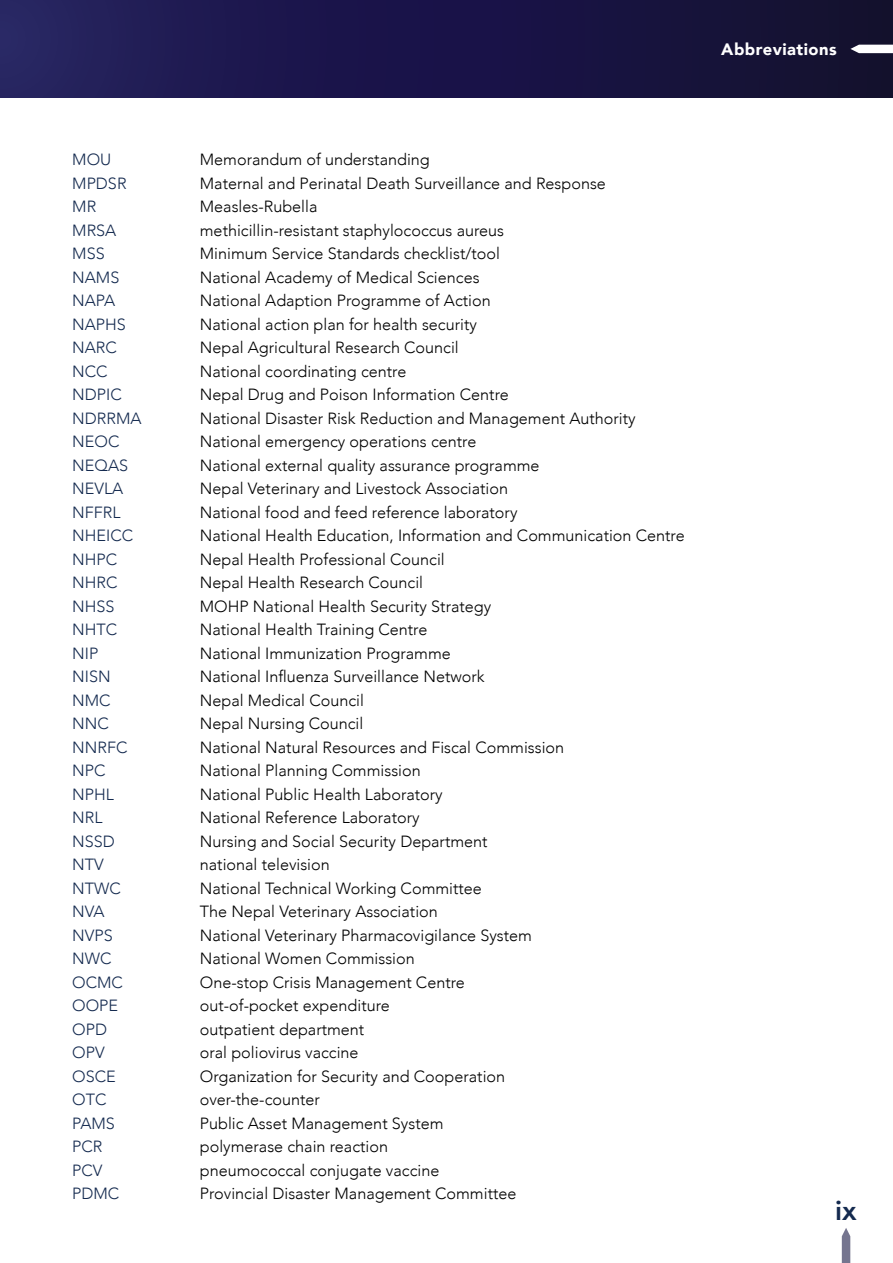
<style>
.page{position:relative;width:893px;height:1263px;background:#fff}
.page>*{position:absolute;margin:0;border:0;box-sizing:border-box;transform-origin:0 0}
.t1{font:800 27px "Avenir";color:#142a4f}
.t2{font:900 16.5px "Avenir";letter-spacing:.03em;color:#fff}
.Abbreviations{font:300 16.2px "Avenir";color:#000}
.Abbreviations-2{font:300 16.2px "Avenir";color:#142a4f}
</style>
<div class="page">
<div style="left:0;top:0;width:893px;height:98px;background:linear-gradient(to right,#241f5f,#120e2f)"></div>
<svg style="left:842px;top:1228px;width:8px;height:35px"></svg>
<svg style="left:850px;top:45px;width:43px;height:8px"></svg>
<p class="t2" style="left:721px;top:35px;width:117px">Abbreviations</p>
<p class="Abbreviations-2" style="left:72px;top:150px;width:40px">MOU</p>
<p class="Abbreviations" style="left:200px;top:150px;width:231px">Memorandum of understanding</p>
<p class="Abbreviations-2" style="left:72px;top:173px;width:56px">MPDSR</p>
<p class="Abbreviations" style="left:200px;top:173px;width:408px">Maternal and Perinatal Death Surveillance and Response</p>
<p class="Abbreviations-2" style="left:72px;top:197px;width:26px">MR</p>
<p class="Abbreviations" style="left:200px;top:197px;width:119px">Measles-Rubella</p>
<p class="Abbreviations-2" style="left:72px;top:220px;width:46px">MRSA</p>
<p class="Abbreviations" style="left:200px;top:220px;width:306px">methicillin-resistant staphylococcus aureus</p>
<p class="Abbreviations-2" style="left:72px;top:244px;width:34px">MSS</p>
<p class="Abbreviations" style="left:200px;top:244px;width:302px">Minimum Service Standards checklist/tool</p>
<p class="Abbreviations-2" style="left:72px;top:267px;width:49px">NAMS</p>
<p class="Abbreviations" style="left:200px;top:267px;width:281px">National Academy of Medical Sciences</p>
<p class="Abbreviations-2" style="left:72px;top:291px;width:44px">NAPA</p>
<p class="Abbreviations" style="left:200px;top:291px;width:292px">National Adaption Programme of Action</p>
<p class="Abbreviations-2" style="left:72px;top:314px;width:55px">NAPHS</p>
<p class="Abbreviations" style="left:200px;top:314px;width:279px">National action plan for health security</p>
<p class="Abbreviations-2" style="left:72px;top:338px;width:46px">NARC</p>
<p class="Abbreviations" style="left:200px;top:338px;width:260px">Nepal Agricultural Research Council</p>
<p class="Abbreviations-2" style="left:72px;top:361px;width:37px">NCC</p>
<p class="Abbreviations" style="left:200px;top:361px;width:208px">National coordinating centre</p>
<p class="Abbreviations-2" style="left:72px;top:385px;width:51px">NDPIC</p>
<p class="Abbreviations" style="left:200px;top:385px;width:310px">Nepal Drug and Poison Information Centre</p>
<p class="Abbreviations-2" style="left:72px;top:408px;width:71px">NDRRMA</p>
<p class="Abbreviations" style="left:200px;top:408px;width:437px">National Disaster Risk Reduction and Management Authority</p>
<p class="Abbreviations-2" style="left:72px;top:432px;width:49px">NEOC</p>
<p class="Abbreviations" style="left:200px;top:432px;width:278px">National emergency operations centre</p>
<p class="Abbreviations-2" style="left:72px;top:455px;width:57px">NEQAS</p>
<p class="Abbreviations" style="left:200px;top:455px;width:341px">National external quality assurance programme</p>
<p class="Abbreviations-2" style="left:72px;top:479px;width:53px">NEVLA</p>
<p class="Abbreviations" style="left:200px;top:479px;width:310px">Nepal Veterinary and Livestock Association</p>
<p class="Abbreviations-2" style="left:72px;top:502px;width:50px">NFFRL</p>
<p class="Abbreviations" style="left:200px;top:502px;width:319px">National food and feed reference laboratory</p>
<p class="Abbreviations-2" style="left:72px;top:526px;width:62px">NHEICC</p>
<p class="Abbreviations" style="left:200px;top:526px;width:486px">National Health Education, Information and Communication Centre</p>
<p class="Abbreviations-2" style="left:72px;top:549px;width:47px">NHPC</p>
<p class="Abbreviations" style="left:200px;top:549px;width:246px">Nepal Health Professional Council</p>
<p class="Abbreviations-2" style="left:72px;top:573px;width:47px">NHRC</p>
<p class="Abbreviations" style="left:200px;top:573px;width:225px">Nepal Health Research Council</p>
<p class="Abbreviations-2" style="left:72px;top:596px;width:44px">NHSS</p>
<p class="Abbreviations" style="left:200px;top:596px;width:293px">MOHP National Health Security Strategy</p>
<p class="Abbreviations-2" style="left:72px;top:620px;width:47px">NHTC</p>
<p class="Abbreviations" style="left:200px;top:620px;width:229px">National Health Training Centre</p>
<p class="Abbreviations-2" style="left:72px;top:643px;width:28px">NIP</p>
<p class="Abbreviations" style="left:200px;top:643px;width:252px">National Immunization Programme</p>
<p class="Abbreviations-2" style="left:72px;top:667px;width:40px">NISN</p>
<p class="Abbreviations" style="left:200px;top:667px;width:286px">National Influenza Surveillance Network</p>
<p class="Abbreviations-2" style="left:72px;top:690px;width:40px">NMC</p>
<p class="Abbreviations" style="left:200px;top:690px;width:166px">Nepal Medical Council</p>
<p class="Abbreviations-2" style="left:72px;top:714px;width:38px">NNC</p>
<p class="Abbreviations" style="left:200px;top:714px;width:165px">Nepal Nursing Council</p>
<p class="Abbreviations-2" style="left:72px;top:737px;width:57px">NNRFC</p>
<p class="Abbreviations" style="left:200px;top:737px;width:366px">National Natural Resources and Fiscal Commission</p>
<p class="Abbreviations-2" style="left:72px;top:761px;width:35px">NPC</p>
<p class="Abbreviations" style="left:200px;top:761px;width:222px">National Planning Commission</p>
<p class="Abbreviations-2" style="left:72px;top:784px;width:43px">NPHL</p>
<p class="Abbreviations" style="left:200px;top:784px;width:244px">National Public Health Laboratory</p>
<p class="Abbreviations-2" style="left:72px;top:808px;width:32px">NRL</p>
<p class="Abbreviations" style="left:200px;top:808px;width:221px">National Reference Laboratory</p>
<p class="Abbreviations-2" style="left:72px;top:831px;width:44px">NSSD</p>
<p class="Abbreviations" style="left:200px;top:831px;width:289px">Nursing and Social Security Department</p>
<p class="Abbreviations-2" style="left:72px;top:855px;width:33px">NTV</p>
<p class="Abbreviations" style="left:200px;top:855px;width:131px">national television</p>
<p class="Abbreviations-2" style="left:72px;top:878px;width:50px">NTWC</p>
<p class="Abbreviations" style="left:200px;top:878px;width:284px">National Technical Working Committee</p>
<p class="Abbreviations-2" style="left:72px;top:902px;width:34px">NVA</p>
<p class="Abbreviations" style="left:200px;top:902px;width:240px">The Nepal Veterinary Association</p>
<p class="Abbreviations-2" style="left:72px;top:925px;width:42px">NVPS</p>
<p class="Abbreviations" style="left:200px;top:925px;width:334px">National Veterinary Pharmacovigilance System</p>
<p class="Abbreviations-2" style="left:72px;top:949px;width:41px">NWC</p>
<p class="Abbreviations" style="left:200px;top:949px;width:216px">National Women Commission</p>
<p class="Abbreviations-2" style="left:72px;top:972px;width:52px">OCMC</p>
<p class="Abbreviations" style="left:200px;top:972px;width:267px">One-stop Crisis Management Centre</p>
<p class="Abbreviations-2" style="left:72px;top:996px;width:47px">OOPE</p>
<p class="Abbreviations" style="left:200px;top:996px;width:191px">out-of-pocket expenditure</p>
<p class="Abbreviations-2" style="left:72px;top:1020px;width:36px">OPD</p>
<p class="Abbreviations" style="left:200px;top:1020px;width:166px">outpatient department</p>
<p class="Abbreviations-2" style="left:72px;top:1043px;width:34px">OPV</p>
<p class="Abbreviations" style="left:200px;top:1043px;width:160px">oral poliovirus vaccine</p>
<p class="Abbreviations-2" style="left:72px;top:1067px;width:45px">OSCE</p>
<p class="Abbreviations" style="left:200px;top:1067px;width:307px">Organization for Security and Cooperation</p>
<p class="Abbreviations-2" style="left:72px;top:1090px;width:36px">OTC</p>
<p class="Abbreviations" style="left:200px;top:1090px;width:122px">over-the-counter</p>
<p class="Abbreviations-2" style="left:72px;top:1114px;width:44px">PAMS</p>
<p class="Abbreviations" style="left:200px;top:1114px;width:245px">Public Asset Management System</p>
<p class="Abbreviations-2" style="left:72px;top:1137px;width:32px">PCR</p>
<p class="Abbreviations" style="left:200px;top:1137px;width:190px">polymerase chain reaction</p>
<p class="Abbreviations-2" style="left:72px;top:1161px;width:32px">PCV</p>
<p class="Abbreviations" style="left:200px;top:1161px;width:241px">pneumococcal conjugate vaccine</p>
<p class="Abbreviations-2" style="left:72px;top:1184px;width:49px">PDMC</p>
<p class="Abbreviations" style="left:200px;top:1184px;width:318px">Provincial Disaster Management Committee</p>
<h1 class="t1" style="left:835px;top:1190px;width:23px">ix</h1>
</div>
